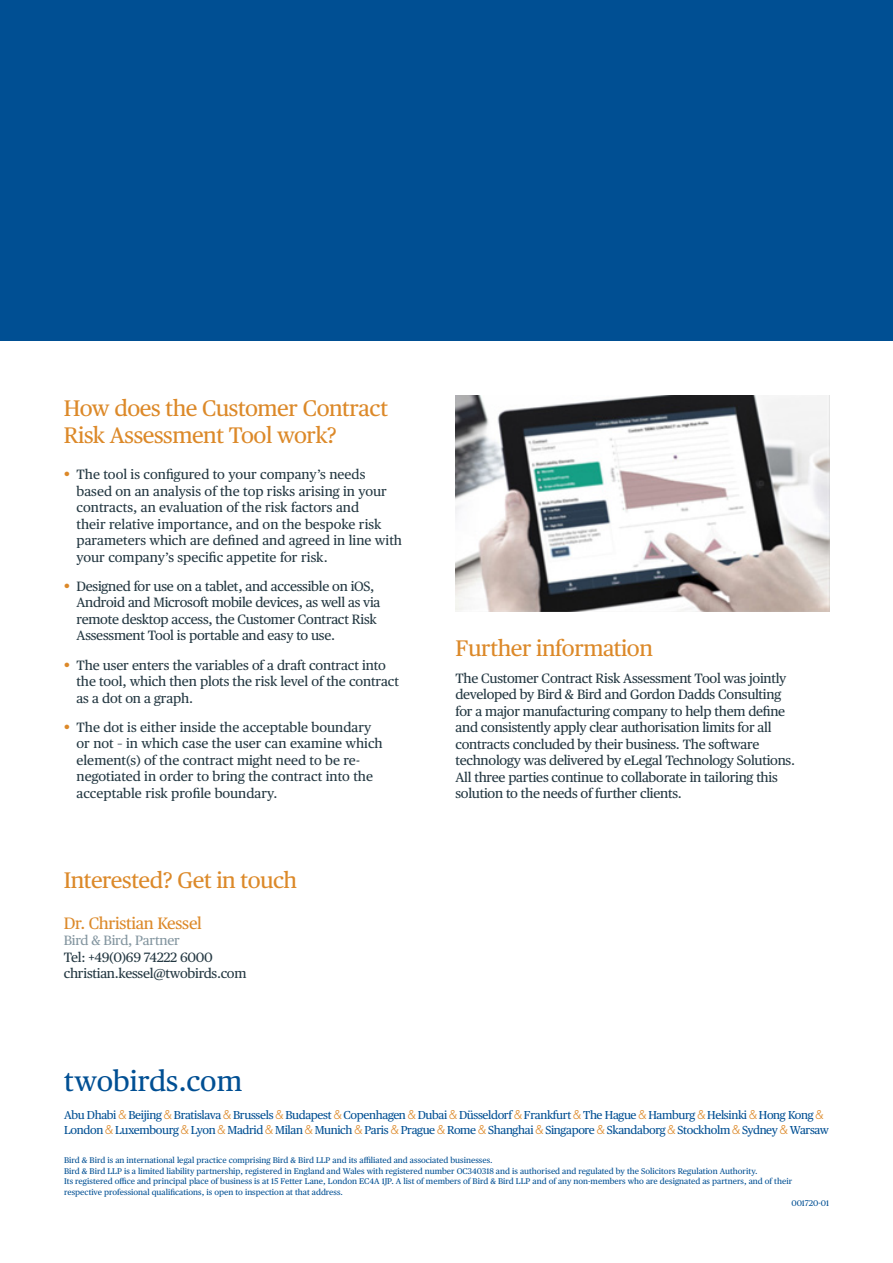
<style>
.page{position:relative;width:893px;height:1263px;background:#fff}
.page>*{position:absolute;margin:0;border:0;box-sizing:border-box;transform-origin:0 0}
.t1{font:28.65px "Publico Text";color:#004f93}
.t2{font:22.5px/27px "Publico Text";letter-spacing:-.02em;color:#dc8929}
.t3{font:16.5px "Publico Text";letter-spacing:-.02em;color:#dc8929}
.t4{font:13.5px/16.5px "Publico Text";letter-spacing:-.015em;color:#243842}
.t5{font:13.5px "Publico Text";letter-spacing:-.02em;color:#8496a0}
.t6{font:11.55px/15px "Publico Text";letter-spacing:-.03em;color:#004f93}
.t7{font:8.25px/10.5px "Publico Text";color:#004f93}
.s1{font-size:15px;color:#dc8929}
.s2{font-family:"Bird and Bird Ampersand";color:#dc8929}
</style>
<div class="page">
<div style="left:0;top:0;width:893px;height:340px;background:#004f93"></div>
<img style="left:455px;top:396px;width:374px;height:215px">
<h2 class="t2" style="left:64px;top:394px;width:326px">How does the Customer Contract<br>Risk Assessment Tool work?</h2>
<p class="t4" style="left:77px;top:465px;width:327px;text-indent:-13px"><span class="s1">•</span> The tool is configured to your company’s needs based on an analysis of the top risks arising in your contracts, an evaluation of the risk factors and<br>their relative importance, and on the bespoke risk parameters which are defined and agreed in line with your company’s specific appetite for risk.</p>
<p class="t4" style="left:77px;top:577px;width:305px;text-indent:-13px"><span class="s1">•</span> Designed for use on a tablet, and accessible on iOS, Android and Microsoft mobile devices, as well as via remote desktop access, the Customer Contract Risk Assessment Tool is portable and easy to use.</p>
<p class="t4" style="left:77px;top:656px;width:324px;text-indent:-13px"><span class="s1">•</span> The user enters the variables of a draft contract into the tool, which then plots the risk level of the contract as a dot on a graph.</p>
<p class="t4" style="left:77px;top:718px;width:308px;text-indent:-13px"><span class="s1">•</span> The dot is either inside the acceptable boundary or not – in which case the user can examine which element(s) of the contract might need to be re&shy;negotiated in order to bring the contract into the acceptable risk profile boundary.</p>
<h2 class="t2" style="left:64px;top:865px;width:235px">Interested? Get in touch</h2>
<p class="t3" style="left:64px;top:910px;width:140px">Dr. Christian Kessel</p>
<p class="t5" style="left:64px;top:930px;width:118px">Bird &amp; Bird, Partner</p>
<p class="t4" style="left:64px;top:948px;width:184px">Tel: +49(0)69 74222 6000 christian.kessel@twobirds.com</p>
<h1 class="t1" style="left:64px;top:1059px;width:180px">twobirds.com</h1>
<h2 class="t2" style="left:455px;top:633px;width:199px">Further information</h2>
<p class="t4" style="left:455px;top:669px;width:341px">The Customer Contract Risk Assessment Tool was jointly developed by Bird &amp; Bird and Gordon Dadds Consulting for a major manufacturing company to help them define and consistently apply clear authorisation limits for all contracts concluded by their business. The software technology was delivered by eLegal Technology Solutions.<br>All three parties continue to collaborate in tailoring this solution to the needs of further clients.</p>
<p class="t6" style="left:64px;top:1107px;width:766px">Abu Dhabi <span class="s2">&amp;</span> Beijing <span class="s2">&amp;</span> Bratislava <span class="s2">&amp;</span> Brussels <span class="s2">&amp;</span> Budapest <span class="s2">&amp;</span> Copenhagen <span class="s2">&amp;</span> Dubai <span class="s2">&amp;</span> Düsseldorf <span class="s2">&amp;</span> Frankfurt <span class="s2">&amp;</span> The Hague <span class="s2">&amp;</span> Hamburg <span class="s2">&amp;</span> Helsinki <span class="s2">&amp;</span> Hong Kong <span class="s2">&amp;<br></span>London <span class="s2">&amp;</span> Luxembourg <span class="s2">&amp;</span> Lyon <span class="s2">&amp;</span> Madrid <span class="s2">&amp;</span> Milan <span class="s2">&amp;</span> Munich <span class="s2">&amp;</span> Paris <span class="s2">&amp;</span> Prague <span class="s2">&amp;</span> Rome <span class="s2">&amp;</span> Shanghai <span class="s2">&amp;</span> Singapore <span class="s2">&amp;</span> Skandaborg <span class="s2">&amp;</span> Stockholm <span class="s2">&amp;</span> Sydney <span class="s2">&amp;</span> Warsaw</p>
<p class="t7" style="left:64px;top:1154px;width:729px">Bird &amp; Bird is an international legal practice comprising Bird &amp; Bird LLP and its affiliated and associated businesses.<br>Bird &amp; Bird LLP is a limited liability partnership, registered in England and Wales with registered number OC340318 and is authorised and regulated by the Solicitors Regulation Authority.<br>Its registered office and principal place of business is at 15 Fetter Lane, London EC4A 1JP. A list of members of Bird &amp; Bird LLP and of any non-members who are designated as partners, and of their respective professional qualifications, is open to inspection at that address.</p>
<p class="t7" style="left:791px;top:1197px;width:39px">001720-01</p>
</div>
